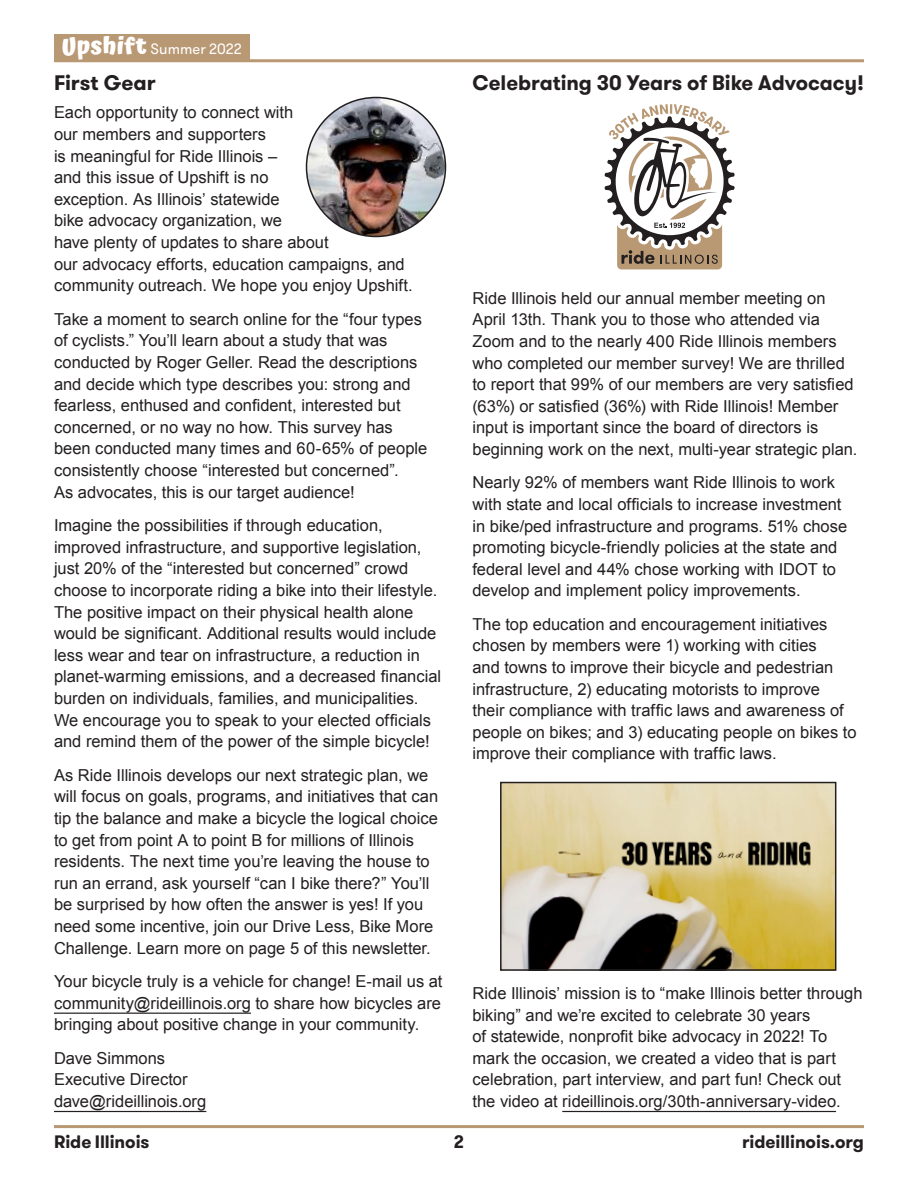
<style>
.page{position:relative;width:918px;height:1188px;background:#fff}
.page>*{position:absolute;margin:0;border:0;box-sizing:border-box;transform-origin:0 0}
.t1{font:700 21px "GT Walsheim";color:#231f20}
.t2{font:700 18px "GT Walsheim";letter-spacing:-.005em;color:#231f20}
.t3{font:16.5px/21.6px "Arial";color:#231f20}
.t4{font:15px "GT Walsheim";letter-spacing:.005em;color:#fff}
.s1{font-family:"Atma";font-weight:700;font-size:24px}
</style>
<div class="page">
<img style="left:307px;top:98px;width:139px;height:138px;border-radius:69px">
<hr style="left:54px;top:1013px;width:197px;height:1px;background:#231f20">
<hr style="left:54px;top:1111px;width:152px;height:1px;background:#231f20">
<hr style="left:562px;top:1111px;width:274px;height:1px;background:#231f20">
<svg style="left:604px;top:104px;width:131px;height:165px"></svg>
<img style="left:503px;top:785px;width:330px;height:183px">
<div style="left:500px;top:782px;width:336px;height:189px;border:2px solid #231f20"></div>
<hr style="left:54px;top:59px;width:810px;height:3px;background:#b99874">
<div style="left:54px;top:34px;width:196px;height:27px;background:#b99874"></div>
<hr style="left:54px;top:1125px;width:810px;height:3px;background:#b99874">
<p class="t4" style="left:62px;top:41px;width:181px"><span class="s1">Upshift</span> Summer 2022</p>
<p class="t1" style="left:54px;top:74px;width:103px">First Gear</p>
<p class="t3" style="left:54px;top:103px;width:360px">Each opportunity to connect with<br>our members and supporters<br>is meaningful for Ride Illinois –<br>and this issue of Upshift is no<br>exception. As Illinois’ statewide<br>bike advocacy organization, we<br>have plenty of updates to share about<br>our advocacy efforts, education campaigns, and community outreach. We hope you enjoy Upshift.</p>
<p class="t3" style="left:54px;top:309px;width:375px">Take a moment to search online for the “four types of cyclists.” You’ll learn about a study that was conducted by Roger Geller. Read the descriptions and decide which type describes you: strong and fearless, enthused and confident, interested but concerned, or no way no how. This survey has been conducted many times and 60-65% of people consistently choose “interested but concerned”.<br>As advocates, this is our target audience!</p>
<p class="t3" style="left:54px;top:516px;width:389px">Imagine the possibilities if through education, improved infrastructure, and supportive legislation, just 20% of the “interested but concerned” crowd choose to incorporate riding a bike into their lifestyle.<br>The positive impact on their physical health alone would be significant. Additional results would include less wear and tear on infrastructure, a reduction in planet-warming emissions, and a decreased financial burden on individuals, families, and municipalities.<br>We encourage you to speak to your elected officials and remind them of the power of the simple bicycle!</p>
<p class="t3" style="left:54px;top:765px;width:386px">As Ride Illinois develops our next strategic plan, we will focus on goals, programs, and initiatives that can tip the balance and make a bicycle the logical choice to get from point A to point B for millions of Illinois residents. The next time you’re leaving the house to run an errand, ask yourself “can I bike there?” You’ll be surprised by how often the answer is yes! If you need some incentive, join our Drive Less, Bike More Challenge. Learn more on page 5 of this newsletter.</p>
<p class="t3" style="left:54px;top:972px;width:390px;text-align:justify">Your bicycle truly is a vehicle for change! E-mail us at community@rideillinois.org to share how bicycles are bringing about positive change in your community.</p>
<p class="t3" style="left:54px;top:1048px;width:154px">Dave Simmons<br>Executive Director dave@rideillinois.org</p>
<p class="t1" style="left:472px;top:74px;width:393px">Celebrating 30 Years of Bike Advocacy!</p>
<p class="t3" style="left:472px;top:288px;width:386px">Ride Illinois held our annual member meeting on April 13th. Thank you to those who attended via Zoom and to the nearly 400 Ride Illinois members who completed our member survey! We are thrilled to report that 99% of our members are very satisfied (63%) or satisfied (36%) with Ride Illinois! Member input is important since the board of directors is beginning work on the next, multi-year strategic plan.</p>
<p class="t3" style="left:472px;top:473px;width:376px">Nearly 92% of members want Ride Illinois to work with state and local officials to increase investment in bike/ped infrastructure and programs. 51% chose promoting bicycle-friendly policies at the state and federal level and 44% chose working with IDOT to develop and implement policy improvements.</p>
<p class="t3" style="left:472px;top:614px;width:386px">The top education and encouragement initiatives chosen by members were 1) working with cities<br>and towns to improve their bicycle and pedestrian infrastructure, 2) educating motorists to improve<br>their compliance with traffic laws and awareness of people on bikes; and 3) educating people on bikes to improve their compliance with traffic laws.</p>
<p class="t3" style="left:472px;top:984px;width:392px">Ride Illinois’ mission is to “make Illinois better through biking” and we’re excited to celebrate 30 years<br>of statewide, nonprofit bike advocacy in 2022! To mark the occasion, we created a video that is part celebration, part interview, and part fun! Check out the video at rideillinois.org/30th-anniversary-video.</p>
<p class="t2" style="left:54px;top:1134px;width:97px">Ride Illinois</p>
<p class="t2" style="left:454px;top:1134px;width:12px">2</p>
<p class="t2" style="left:742px;top:1134px;width:123px">rideillinois.org</p>
</div>
